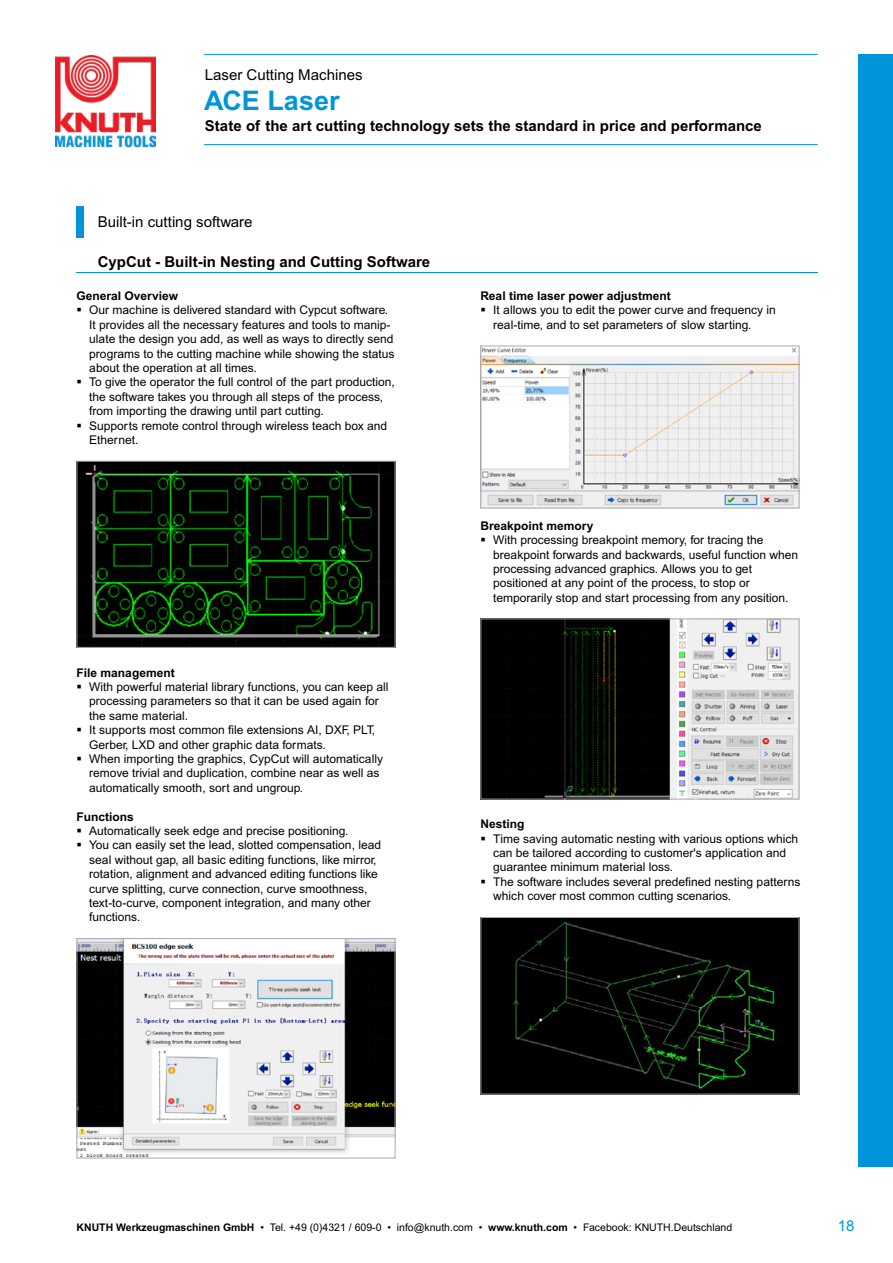
<style>
.page{position:relative;width:893px;height:1263px;background:#fff}
.page>*{position:absolute;margin:0;border:0;box-sizing:border-box;transform-origin:0 0}
.t1{font:700 27px "Arial MT Pro";color:#0095da}
.t2{font:700 15px "Arial MT Pro";color:#000}
.t3{font:15px "Arial MT Pro";color:#000}
.t4{font:15px "Arial MT Pro";color:#0095da}
.t5{font:12px/14.4px "Arial MT Pro";color:#000}
.t6{font:700 12px "Arial MT Pro";color:#000}
.t7{font:10.5px "Arial MT Pro";color:#000}
.s1{font-weight:700}
</style>
<div class="page">
<div style="left:859px;top:54px;width:34px;height:1112px;background:#0095da"></div>
<img style="left:56px;top:55px;width:99px;height:91px">
<hr style="left:77px;top:272px;width:741px;height:1px;background:#0095da">
<hr style="left:204px;top:54px;width:614px;height:1px;background:#0095da">
<hr style="left:204px;top:144px;width:614px;height:1px;background:#0095da">
<img style="left:79px;top:463px;width:314px;height:183px">
<div style="left:77px;top:461px;width:318px;height:187px;border:1px solid #a7a9ac"></div>
<img style="left:79px;top:940px;width:314px;height:216px">
<div style="left:77px;top:938px;width:318px;height:220px;border:1px solid #a7a9ac"></div>
<img style="left:482px;top:348px;width:315px;height:158px">
<div style="left:480px;top:346px;width:319px;height:162px;border:1px solid #a7a9ac"></div>
<img style="left:482px;top:620px;width:315px;height:177px">
<div style="left:480px;top:618px;width:319px;height:181px;border:1px solid #a7a9ac"></div>
<img style="left:482px;top:919px;width:315px;height:173px">
<div style="left:480px;top:917px;width:319px;height:177px;border:1px solid #a7a9ac"></div>
<div style="left:77px;top:206px;width:7px;height:31px;background:#0095da"></div>
<p class="t3" style="left:205px;top:66px;width:159px">Laser Cutting Machines</p>
<p class="t2" style="left:205px;top:117px;width:558px">State of the art cutting technology sets the standard in price and performance</p>
<h1 class="t1" style="left:204px;top:84px;width:137px">ACE Laser</h1>
<p class="t3" style="left:98px;top:213px;width:156px">Built-in cutting software</p>
<p class="t2" style="left:98px;top:253px;width:334px">CypCut - Built-in Nesting and Cutting Software</p>
<p class="t6" style="left:77px;top:289px;width:103px">General Overview</p>
<p class="t5" style="left:89px;top:304px;width:307px">Our machine is delivered standard with Cypcut software.<br>It provides all the necessary features and tools to manip&shy;ulate the design you add, as well as ways to directly send programs to the cutting machine while showing the status about the operation at all times.<br>To give the operator the full control of the part production, the software takes you through all steps of the process, from importing the drawing until part cutting.<br>Supports remote control through wireless teach box and Ethernet.</p>
<p class="t6" style="left:77px;top:665px;width:100px">File management</p>
<p class="t5" style="left:89px;top:680px;width:301px">With powerful material library functions, you can keep all processing parameters so that it can be used again for the same material.<br>It supports most common file extensions AI, DXF, PLT, Gerber, LXD and other graphic data formats.<br>When importing the graphics, CypCut will automatically remove trivial and duplication, combine near as well as automatically smooth, sort and ungroup.</p>
<p class="t6" style="left:77px;top:809px;width:59px">Functions</p>
<p class="t5" style="left:89px;top:824px;width:293px">Automatically seek edge and precise positioning.<br>You can easily set the lead, slotted compensation, lead seal without gap, all basic editing functions, like mirror, rotation, alignment and advanced editing functions like curve splitting, curve connection, curve smoothness, text-to-curve, component integration, and many other functions.</p>
<p class="t6" style="left:480px;top:289px;width:192px">Real time laser power adjustment</p>
<p class="t5" style="left:493px;top:304px;width:284px">It allows you to edit the power curve and frequency in real-time, and to set parameters of slow starting.</p>
<p class="t6" style="left:480px;top:518px;width:115px">Breakpoint memory</p>
<p class="t5" style="left:493px;top:533px;width:306px">With processing breakpoint memory, for tracing the breakpoint forwards and backwards, useful function when processing advanced graphics. Allows you to get positioned at any point of the process, to stop or temporarily stop and start processing from any position.</p>
<p class="t6" style="left:480px;top:817px;width:46px">Nesting</p>
<p class="t5" style="left:493px;top:832px;width:309px">Time saving automatic nesting with various options which can be tailored according to customer's application and guarantee minimum material loss.<br>The software includes several predefined nesting patterns which cover most common cutting scenarios.</p>
<p class="t7" style="left:77px;top:1222px;width:657px"><span class="s1">KNUTH Werkzeugmaschinen GmbH</span> • Tel. +49 (0)4321 / 609-0 • info@knuth.com • <span class="s1">www.knuth.com</span> • Facebook: KNUTH.Deutschland</p>
<p class="t4" style="left:838px;top:1217px;width:18px">18</p>
</div>
